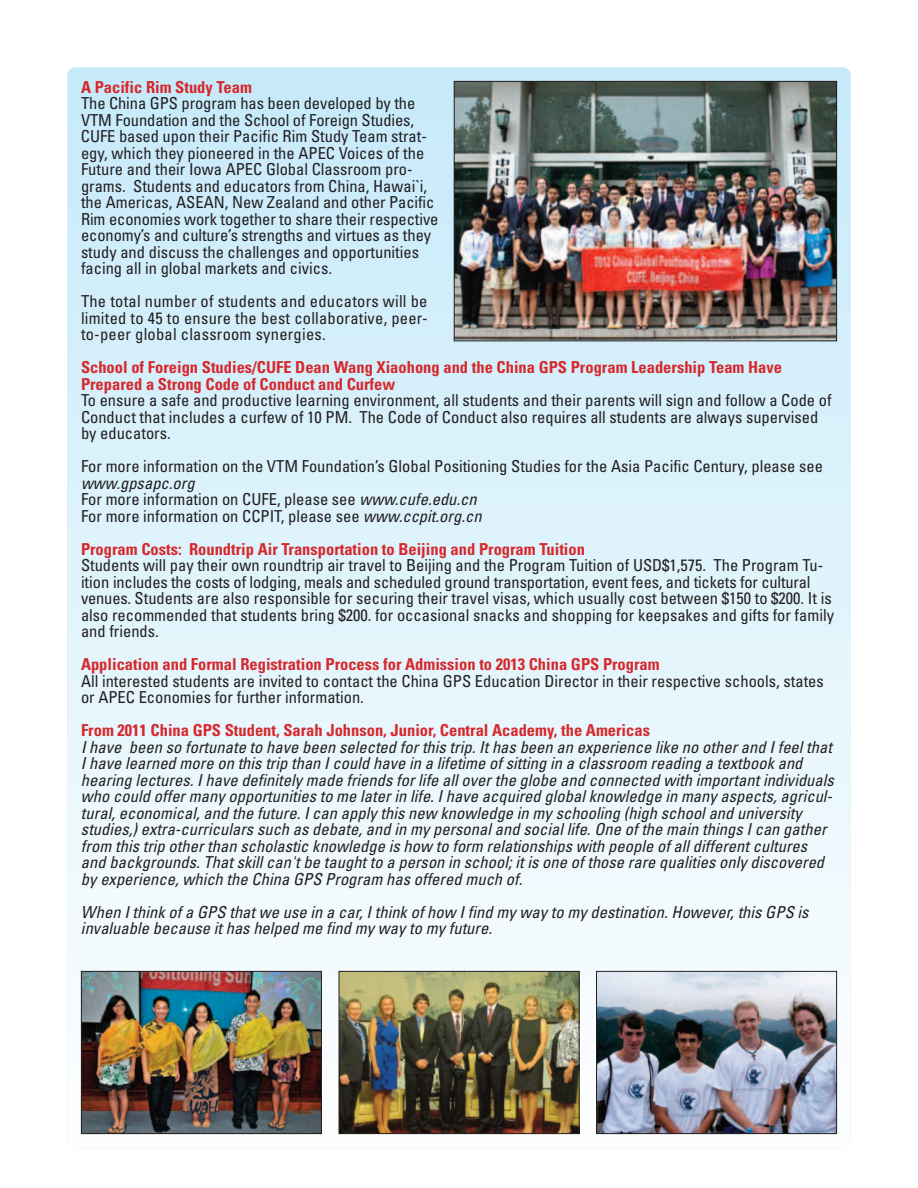
<style>
.page{position:relative;width:918px;height:1188px;background:#fff}
.page>*{position:absolute;margin:0;border:0;box-sizing:border-box;transform-origin:0 0}
.t1{font:condensed 16.5px/16.5px "Univers";color:#231f20}
.t2{font:italic condensed 16.5px/16.5px "Univers";letter-spacing:.005em;color:#231f20}
.t3{font:700 condensed 16.5px/16.5px "Univers";color:#d5292d}
.s1{font-style:italic}
</style>
<div class="page">
<div style="left:68px;top:68px;width:782px;height:1080px;background:linear-gradient(to bottom,#c7ebfb,#fbfcfc);border-radius:8px"></div>
<img style="left:83px;top:973px;width:237px;height:159px">
<div style="left:81px;top:971px;width:241px;height:163px;border:1px solid #231f20"></div>
<img style="left:341px;top:973px;width:237px;height:159px">
<div style="left:339px;top:971px;width:241px;height:163px;border:1px solid #231f20"></div>
<img style="left:598px;top:973px;width:237px;height:159px">
<div style="left:596px;top:971px;width:241px;height:163px;border:1px solid #231f20"></div>
<img style="left:456px;top:83px;width:379px;height:256px">
<div style="left:454px;top:81px;width:383px;height:260px;border:1px solid #231f20"></div>
<p class="t3" style="left:81px;top:80px;width:172px">A Pacific Rim Study Team</p>
<p class="t1" style="left:81px;top:97px;width:359px">The China GPS program has been developed by the VTM Foundation and the School of Foreign Studies, CUFE based upon their Pacific Rim Study Team strat&shy;egy, which they pioneered in the APEC Voices of the Future and their Iowa APEC Global Classroom pro&shy;grams. Students and educators from China, Hawai`i, the Americas, ASEAN, New Zealand and other Pacific Rim economies work together to share their respective economy’s and culture’s strengths and virtues as they study and discuss the challenges and opportunities facing all in global markets and civics.</p>
<p class="t1" style="left:81px;top:295px;width:348px;text-align:justify">The total number of students and educators will be limited to 45 to ensure the best collaborative, peer&shy;to-peer global classroom synergies.</p>
<p class="t3" style="left:81px;top:361px;width:703px">School of Foreign Studies/CUFE Dean Wang Xiaohong and the China GPS Program Leadership Team Have<br>Prepared a Strong Code of Conduct and Curfew</p>
<p class="t1" style="left:81px;top:394px;width:752px">To ensure a safe and productive learning environment, all students and their parents will sign and follow a Code of<br>Conduct that includes a curfew of 10 PM. The Code of Conduct also requires all students are always supervised by educators.</p>
<p class="t1" style="left:81px;top:460px;width:743px">For more information on the VTM Foundation’s Global Positioning Studies for the Asia Pacific Century, please see</p>
<p class="t1" style="left:81px;top:476px;width:402px"><span class="s1">www.gpsapc.org<br></span>For more information on CUFE, please see <span class="s1">www.cufe.edu.cn<br></span>For more information on CCPIT, please see <span class="s1">www.ccpit.org.cn</span></p>
<p class="t3" style="left:81px;top:542px;width:505px">Program Costs: Roundtrip Air Transportation to Beijing and Program Tuition</p>
<p class="t1" style="left:81px;top:559px;width:755px">Students will pay their own roundtrip air travel to Beijing and the Program Tuition of USD$1,575. The Program Tu&shy;ition includes the costs of lodging, meals and scheduled ground transportation, event fees, and tickets for cultural venues. Students are also responsible for securing their travel visas, which usually cost between $150 to $200. It is also recommended that students bring $200. for occasional snacks and shopping for keepsakes and gifts for family and friends.</p>
<p class="t3" style="left:81px;top:658px;width:580px">Application and Formal Registration Process for Admission to 2013 China GPS Program</p>
<p class="t1" style="left:81px;top:674px;width:744px">All interested students are invited to contact the China GPS Education Director in their respective schools, states or APEC Economies for further information.</p>
<p class="t3" style="left:81px;top:724px;width:571px">From 2011 China GPS Student, Sarah Johnson, Junior, Central Academy, the Americas</p>
<p class="t2" style="left:81px;top:740px;width:754px">I have been so fortunate to have been selected for this trip. It has been an experience like no other and I feel that I have learned more on this trip than I could have in a lifetime of sitting in a classroom reading a textbook and hearing lectures. I have definitely made friends for life all over the globe and connected with important individuals who could offer many opportunities to me later in life. I have acquired global knowledge in many aspects, agricul&shy;tural, economical, and the future. I can apply this new knowledge in my schooling (high school and university studies,) extra-curriculars such as debate, and in my personal and social life. One of the main things I can gather from this trip other than scholastic knowledge is how to form relationships with people of all different cultures and backgrounds. That skill can't be taught to a person in school; it is one of those rare qualities only discovered by experience, which the China GPS Program has offered much of.</p>
<p class="t2" style="left:81px;top:905px;width:729px">When I think of a GPS that we use in a car, I think of how I find my way to my destination. However, this GPS is invaluable because it has helped me find my way to my future.</p>
</div>
